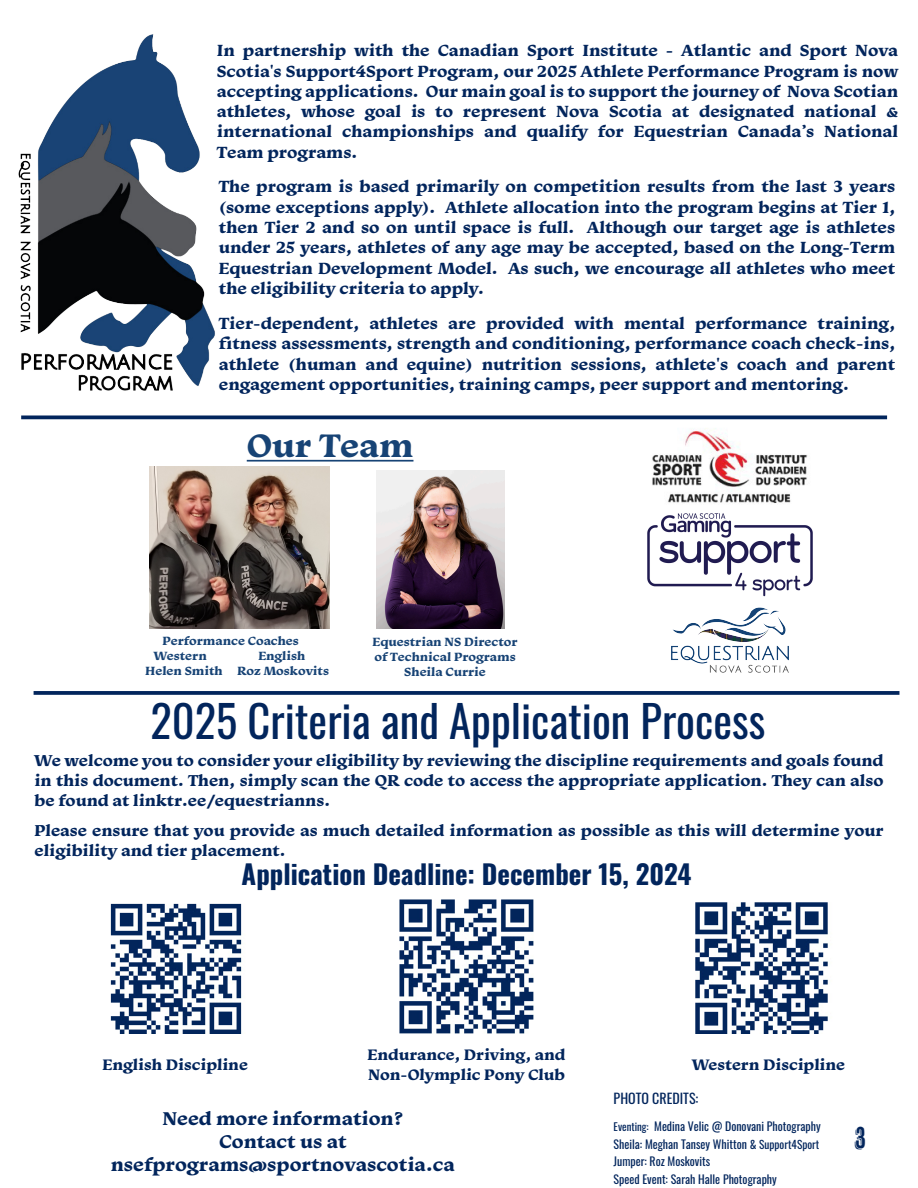
<style>
.page{position:relative;width:918px;height:1188px;background:#fff}
.page>*{position:absolute;margin:0;border:0;box-sizing:border-box;transform-origin:0 0}
.t1{font:44.55px "Oswald";color:#02255c}
.t2{font:700 34.05px "Monarcha";color:#174375}
.t3{font:30px "Cheap Pine";color:#02255c}
.t4{font:700 26.7px "Oswald";color:#02255c}
.t5{font:700 19.35px/23.2px "Monarcha";color:#02255c;text-align:center}
.t6{font:700 16.95px/20.2px "Monarcha";color:#02255c;text-align:justify}
.t7{font:700 16.5px/19.8px "Monarcha";color:#02255c;text-align:justify}
.t8{font:700 15.9px/19px "Monarcha";color:#02255c}
.t9{font:13.95px "Oswald";color:#02255c}
.t10{font:700 12.45px/15px "Monarcha";color:#174375}
.t11{font:11.85px/17.4px "Oswald";color:#02255c}
.s1{font-size:10.8px}
.s2{font-size:11.25px}
</style>
<div class="page">
<img style="left:18px;top:34px;width:197px;height:357px">
<hr style="left:247px;top:460px;width:166px;height:2px;background:#174375">
<img style="left:149px;top:466px;width:180px;height:163px">
<img style="left:377px;top:471px;width:127px;height:158px">
<img style="left:652px;top:428px;width:156px;height:75px">
<img style="left:647px;top:513px;width:166px;height:83px">
<img style="left:671px;top:607px;width:118px;height:66px">
<svg style="left:21px;top:415px;width:866px;height:4px;background:#213f70"></svg>
<svg style="left:34px;top:691px;width:865px;height:4px;background:#0f3064"></svg>
<img style="left:110px;top:903px;width:132px;height:131px">
<img style="left:695px;top:902px;width:133px;height:132px">
<img style="left:399px;top:899px;width:135px;height:135px">
<p class="t6" style="left:217px;top:40px;width:683px">In partnership with the Canadian Sport Institute - Atlantic and Sport Nova Scotia's Support4Sport Program, our 2025 Athlete Performance Program is now accepting applications. Our main goal is to support the journey of Nova Scotian athletes, whose goal is to represent Nova Scotia at designated national &amp; international championships and qualify for Equestrian Canada’s National Team programs.</p>
<p class="t6" style="left:219px;top:176px;width:678px">The program is based primarily on competition results from the last 3 years (some exceptions apply). Athlete allocation into the program begins at Tier 1, then Tier 2 and so on until space is full. Although our target age is athletes under 25 years, athletes of any age may be accepted, based on the Long-Term Equestrian Development Model. As such, we encourage all athletes who meet the eligibility criteria to apply.</p>
<p class="t6" style="left:219px;top:313px;width:678px">Tier-dependent, athletes are provided with mental performance training, fitness assessments, strength and conditioning, performance coach check-ins, athlete (human and equine) nutrition sessions, athlete's coach and parent engagement opportunities, training camps, peer support and mentoring.</p>
<h2 class="t2" style="left:247px;top:423px;width:168px">Our Team</h2>
<p class="t10" style="left:154px;top:633px;width:147px;text-indent:9px">Performance Coaches<br>Western</p>
<p class="t10" style="left:145px;top:648px;width:185px;text-indent:113px">English<br>Helen Smith Roz Moskovits</p>
<p class="t10" style="left:373px;top:634px;width:146px;text-align:center">Equestrian NS Director of Technical Programs<br>Sheila Currie</p>
<h1 class="t1" style="left:151px;top:682px;width:616px">2025 Criteria and Application Process</h1>
<p class="t7" style="left:35px;top:750px;width:850px">We welcome you to consider your eligibility by reviewing the discipline requirements and goals found in this document. Then, simply scan the QR code to access the appropriate application. They can also be found at linktr.ee/equestrianns.</p>
<p class="t7" style="left:35px;top:820px;width:850px">Please ensure that you provide as much detailed information as possible as this will determine your eligibility and tier placement.</p>
<h3 class="t4" style="left:242px;top:860px;width:451px">Application Deadline: December 15, 2024</h3>
<p class="t8" style="left:368px;top:1045px;width:199px">Endurance, Driving, and<br>Non-Olymplic Pony Club</p>
<p class="t8" style="left:103px;top:1055px;width:147px">English Discipline</p>
<p class="t8" style="left:692px;top:1055px;width:155px">Western Discipline</p>
<p class="t5" style="left:111px;top:1106px;width:346px">Need more information?<br>Contact us at nsefprograms@sportnovascotia.ca</p>
<p class="t9" style="left:614px;top:1086px;width:86px">PHOTO CREDITS:</p>
<p class="t11" style="left:614px;top:1117px;width:209px"><span class="s1">Eventing:</span> Medina Velic @ Donovani Photography Sheila: Meghan Tansey Whitton <span class="s2">&amp; Support4Sport </span>Jumper: Roz Moskovits<br>Speed Event: Sarah Halle Photography</p>
<h3 class="t3" style="left:855px;top:1121px;width:13px">3</h3>
</div>
